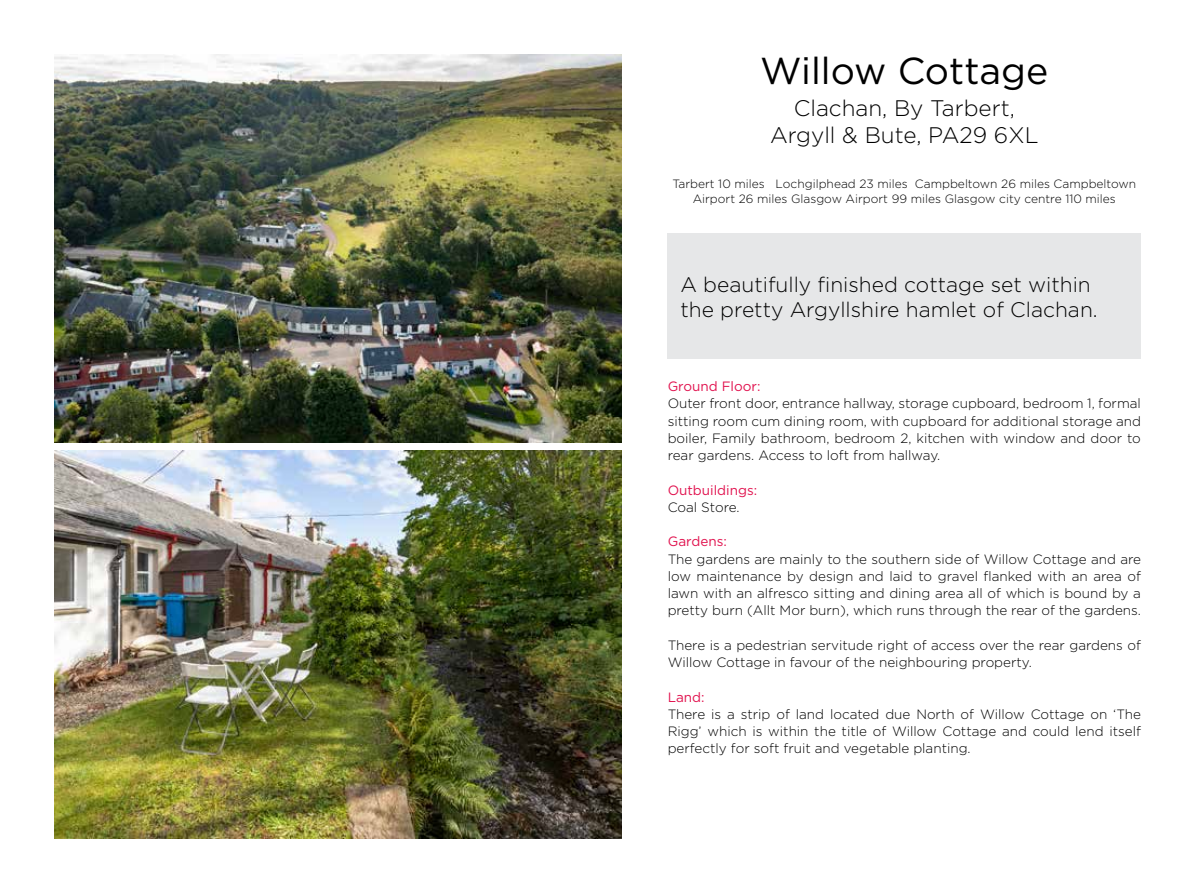
<style>
.page{position:relative;width:1195px;height:893px;background:#fff}
.page>*{position:absolute;margin:0;border:0;box-sizing:border-box;transform-origin:0 0}
.t1{font:37.5px "Gotham";color:#000}
.t2{font:300 22.5px/27px "Gotham";color:#000;text-align:center}
.t3{font:300 21px/25.2px "Gotham";color:#000}
.t4{font:300 13.5px/17.2px "Gotham";color:#000;text-align:justify}
.t5{font:13.5px "Gotham";color:#e1134f}
.t6{font:300 12px/14.4px "Gotham";color:#000;text-align:center}
</style>
<div class="page">
<div style="left:668px;top:233px;width:473px;height:126px;background:#e6e7e8"></div>
<img style="left:54px;top:54px;width:568px;height:388px">
<img style="left:54px;top:451px;width:568px;height:388px">
<h1 class="t1" style="left:760px;top:47px;width:289px">Willow Cottage</h1>
<h2 class="t2" style="left:770px;top:94px;width:270px">Clachan, By Tarbert,<br>Argyll &amp; Bute, PA29 6XL</h2>
<p class="t6" style="left:672px;top:176px;width:465px">Tarbert 10 miles Lochgilphead 23 miles Campbeltown 26 miles Campbeltown<br>Airport 26 miles Glasgow Airport 99 miles Glasgow city centre 110 miles</p>
<h3 class="t3" style="left:680px;top:272px;width:419px">A beautifully finished cottage set within the pretty Argyllshire hamlet of Clachan.</h3>
<p class="t5" style="left:668px;top:378px;width:94px">Ground Floor:</p>
<p class="t4" style="left:668px;top:395px;width:475px">Outer front door, entrance hallway, storage cupboard, bedroom 1, formal sitting room cum dining room, with cupboard for additional storage and boiler, Family bathroom, bedroom 2, kitchen with window and door to rear gardens. Access to loft from hallway.</p>
<p class="t5" style="left:668px;top:481px;width:91px">Outbuildings:</p>
<p class="t4" style="left:668px;top:498px;width:73px">Coal Store.</p>
<p class="t5" style="left:668px;top:533px;width:61px">Gardens:</p>
<p class="t4" style="left:668px;top:550px;width:475px">The gardens are mainly to the southern side of Willow Cottage and are low maintenance by design and laid to gravel flanked with an area of lawn with an alfresco sitting and dining area all of which is bound by a pretty burn (Allt Mor burn), which runs through the rear of the gardens.</p>
<p class="t4" style="left:668px;top:636px;width:475px">There is a pedestrian servitude right of access over the rear gardens of<br>Willow Cottage in favour of the neighbouring property.</p>
<p class="t5" style="left:668px;top:688px;width:38px">Land:</p>
<p class="t4" style="left:668px;top:705px;width:475px">There is a strip of land located due North of Willow Cottage on ‘The Rigg’ which is within the title of Willow Cottage and could lend itself perfectly for soft fruit and vegetable planting.</p>
</div>
